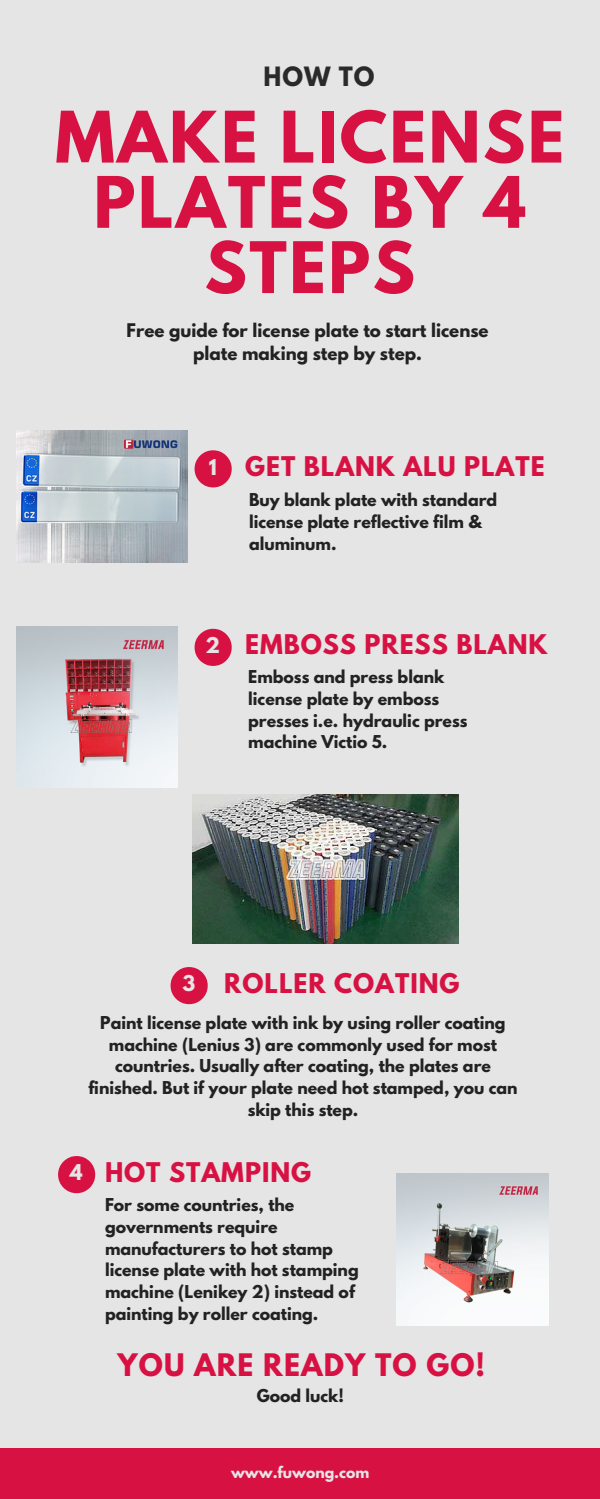
<style>
.page{position:relative;width:600px;height:1499px;background:#e5e5e6}
.page>*{position:absolute;margin:0;border:0;box-sizing:border-box;transform-origin:0 0}
.t1{font:700 62.9px/65.2px "League Spartan";letter-spacing:.04em;color:#d81143;text-align:center}
.t2{font:700 27.5px "League Spartan";letter-spacing:.04em;color:#d81143}
.t3{font:700 24px "League Spartan";letter-spacing:.04em;color:#d81143}
.t4{font:700 23.6px "League Spartan";color:#2a2a2a}
.t5{font:700 19.3px "League Spartan";color:#e5e5e6}
.t6{font:700 16.7px/22.5px "League Spartan";color:#222;text-align:center}
.t7{font:700 15.7px/21.8px "League Spartan";color:#222}
.t8{font:700 14.1px "League Spartan";color:#e5e5e6}
.s1{font-size:19.4px;color:#e5e5e6}
.s2{font-size:19.3px;color:#e5e5e6}
</style>
<div class="page">
<svg style="left:195px;top:450px;width:37px;height:37px"></svg>
<svg style="left:195px;top:629px;width:37px;height:37px"></svg>
<div style="left:0;top:1448px;width:600px;height:51px;background:#d81143"></div>
<svg style="left:171px;top:967px;width:37px;height:37px"></svg>
<svg style="left:58px;top:1156px;width:37px;height:37px"></svg>
<img style="left:16px;top:627px;width:162px;height:161px">
<img style="left:192px;top:794px;width:267px;height:149px">
<img style="left:16px;top:430px;width:172px;height:133px">
<img style="left:397px;top:1174px;width:152px;height:152px">
<h3 class="t4" style="left:264px;top:65px;width:112px">HOW TO</h3>
<h1 class="t1" style="left:55px;top:113px;width:510px">MAKE LICENSE<br>PLATES BY 4<br>STEPS</h1>
<p class="t6" style="left:127px;top:321px;width:363px">Free guide for license plate to start license plate making step by step.</p>
<h3 class="t3" style="left:209px;top:454px;width:337px"><span class="s1">1</span> GET BLANK ALU PLATE</h3>
<p class="t7" style="left:249px;top:491px;width:250px">Buy blank plate with standard license plate reflective film &amp; aluminum.</p>
<h3 class="t3" style="left:206px;top:633px;width:343px"><span class="s2">2</span> EMBOSS PRESS BLANK</h3>
<p class="t7" style="left:248px;top:668px;width:221px">Emboss and press blank license plate by emboss presses i.e. hydraulic press machine Victio 5.</p>
<p class="t5" style="left:182px;top:974px;width:14px">3</p>
<h3 class="t3" style="left:224px;top:971px;width:237px">ROLLER COATING</h3>
<p class="t7" style="left:88px;top:1014px;width:431px;text-align:center">Paint license plate with ink by using roller coating machine (Lenius 3) are commonly used for most countries. Usually after coating, the plates are finished. But if your plate need hot stamped, you can skip this step.</p>
<p class="t5" style="left:70px;top:1163px;width:14px">4</p>
<h3 class="t3" style="left:105px;top:1160px;width:208px">HOT STAMPING</h3>
<p class="t7" style="left:105px;top:1196px;width:255px">For some countries, the governments require manufacturers to hot stamp license plate with hot stamping machine (Lenikey 2) instead of painting by roller coating.</p>
<h2 class="t2" style="left:117px;top:1351px;width:369px">YOU ARE READY TO GO!</h2>
<p class="t7" style="left:257px;top:1387px;width:89px">Good luck!</p>
<p class="t8" style="left:231px;top:1465px;width:140px">www.fuwong.com</p>
</div>
